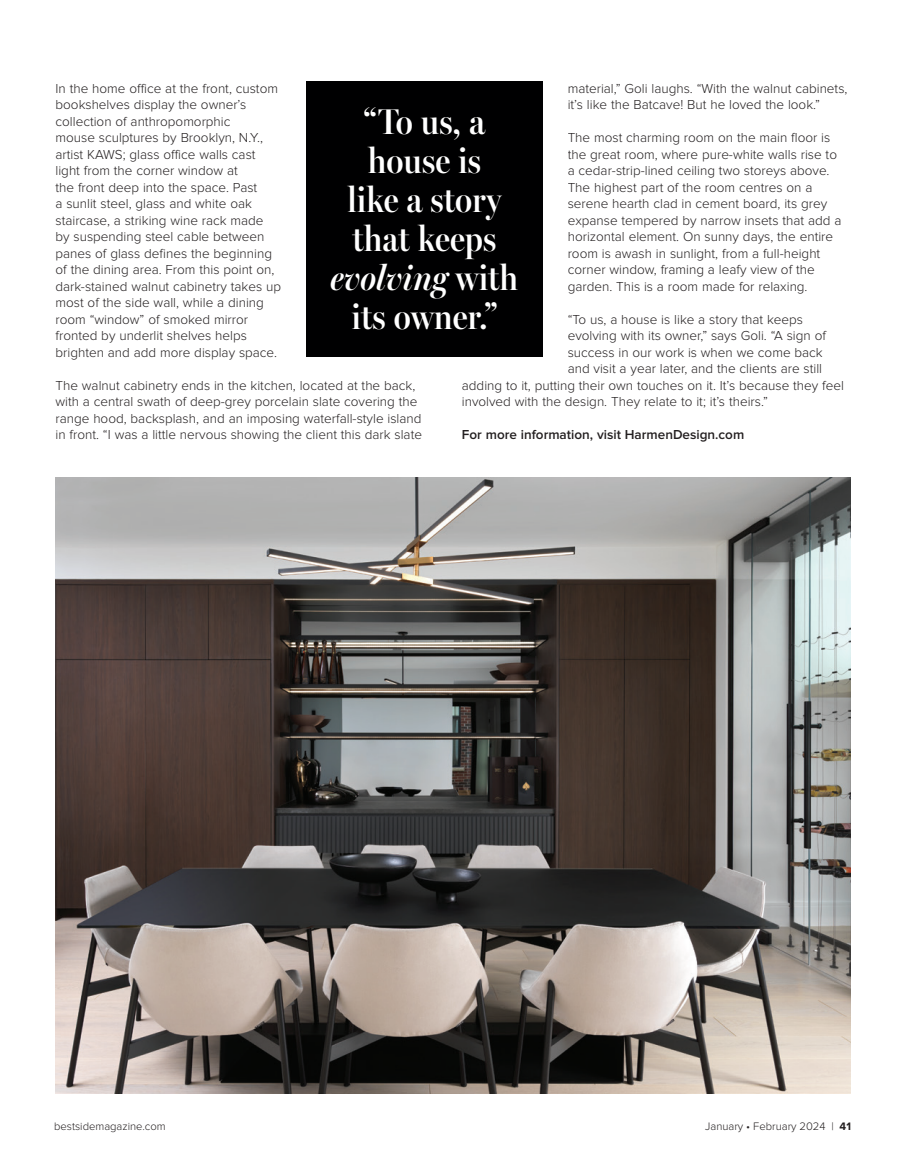
<style>
.page{position:relative;width:905px;height:1175px;background:#fff}
.page>*{position:absolute;margin:0;border:0;box-sizing:border-box;transform-origin:0 0}
.t1{font:600 36px/39px "Lincoln Miller B Cond";color:#fff;text-align:center}
.t2{font:300 13.5px/16.5px "Proxima Nova";color:#231f20}
.t3{font:600 13.5px "Proxima Nova";color:#231f20}
.t4{font:300 11.25px "Proxima Nova";color:#231f20}
.s1{font-style:italic}
.s2{font-weight:700}
</style>
<div class="page">
<img style="left:55px;top:478px;width:795px;height:615px">
<div style="left:306px;top:81px;width:236px;height:276px;background:#000001"></div>
<p class="t2" style="left:567px;top:80px;width:281px">material,” Goli laughs. “With the walnut cabinets, it’s like the Batcave! But he loved the look.”</p>
<p class="t2" style="left:567px;top:129px;width:275px">The most charming room on the main floor is the great room, where pure-white walls rise to a cedar-strip-lined ceiling two storeys above.<br>The highest part of the room centres on a serene hearth clad in cement board, its grey expanse tempered by narrow insets that add a horizontal element. On sunny days, the entire room is awash in sunlight, from a full-height corner window, framing a leafy view of the garden. This is a room made for relaxing.</p>
<p class="t2" style="left:567px;top:311px;width:237px">“To us, a house is like a story that keeps</p>
<p class="t2" style="left:567px;top:327px;width:260px">evolving with its owner,” says Goli. “A sign of</p>
<p class="t2" style="left:567px;top:344px;width:256px">success in our work is when we come back</p>
<p class="t2" style="left:567px;top:360px;width:256px">and visit a year later, and the clients are still</p>
<p class="t2" style="left:462px;top:377px;width:383px">adding to it, putting their own touches on it. It’s because they feel</p>
<p class="t2" style="left:462px;top:393px;width:307px">involved with the design. They relate to it; it’s theirs.”</p>
<p class="t3" style="left:462px;top:427px;width:284px">For more information, visit HarmenDesign.com</p>
<p class="t2" style="left:55px;top:80px;width:227px">In the home office at the front, custom bookshelves display the owner’s collection of anthropomorphic<br>mouse sculptures by Brooklyn, N.Y., artist KAWS; glass office walls cast light from the corner window at<br>the front deep into the space. Past<br>a sunlit steel, glass and white oak staircase, a striking wine rack made by suspending steel cable between panes of glass defines the beginning of the dining area. From this point on, dark-stained walnut cabinetry takes up most of the side wall, while a dining room “window” of smoked mirror fronted by underlit shelves helps brighten and add more display space.</p>
<p class="t2" style="left:55px;top:377px;width:368px">The walnut cabinetry ends in the kitchen, located at the back, with a central swath of deep-grey porcelain slate covering the range hood, backsplash, and an imposing waterfall-style island in front. “I was a little nervous showing the client this dark slate</p>
<h1 class="t1" style="left:330px;top:102px;width:189px">“To us, a house is<br>like a story that keeps <span class="s1">evolving</span> with its owner.”</h1>
<p class="t4" style="left:54px;top:1119px;width:113px">bestsidemagazine.com</p>
<p class="t4" style="left:705px;top:1119px;width:147px">January • February 2024 | <span class="s2">41</span></p>
</div>
